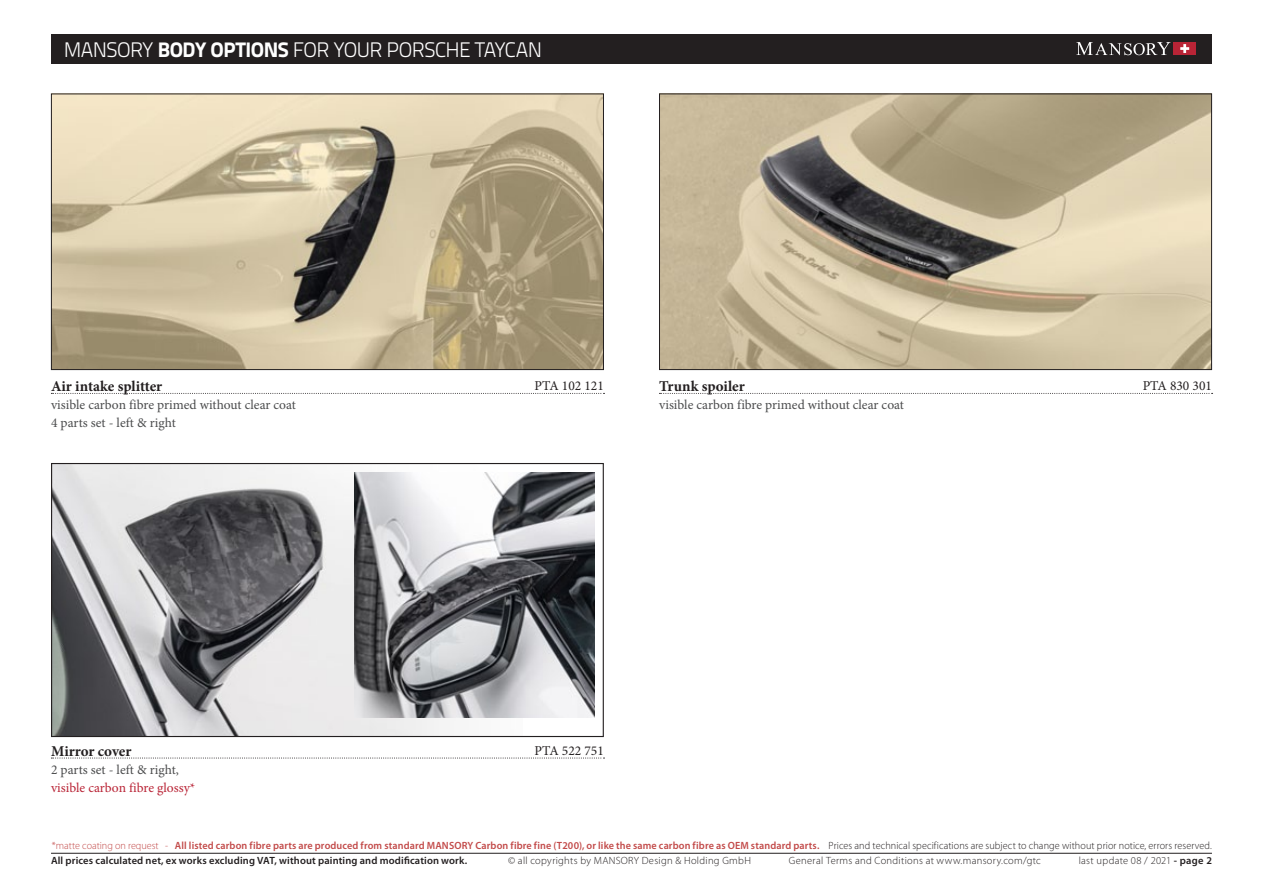
<style>
.page{position:relative;width:1263px;height:893px;background:#fff}
.page>*{position:absolute;margin:0;border:0;box-sizing:border-box;transform-origin:0 0}
.t1{font:300 21px "Titillium Text 22 L";letter-spacing:-.03em;color:#fff}
.name_of_product{font:700 15px "Minion Pro";letter-spacing:-.005em;color:#231f20}
.description{font:13.5px "Minion Pro";color:#4b4c4d}
.NR{font:13.5px "Minion Pro";color:#231f20}
.name_of_product-2{font:13.5px "Minion Pro";color:#b92436}
.t2{font:600 10.5px/15px "Myriad Pro";letter-spacing:.015em;color:#c24a49}
.t3{font:300 10.5px "Myriad Pro";letter-spacing:.03em;color:#231f20}
.s1{font-weight:800}
.s2{font-weight:300}
.s3{font-weight:300;color:#231f20}
.s4{color:#231f20}
.s5{font-weight:600}
</style>
<div class="page">
<div style="left:51px;top:34px;width:1161px;height:30px;background:#231f20"></div>
<div style="left:1174px;top:42px;width:22px;height:13px;background:#b92436"></div>
<svg style="left:1180px;top:44px;width:9px;height:9px"></svg>
<svg style="left:1076px;top:42px;width:95px;height:13px"></svg>
<hr style="left:51px;top:853px;width:1161px;height:1px;background:#231f20">
<img style="left:53px;top:96px;width:549px;height:272px">
<div style="left:51px;top:94px;width:553px;height:276px;border:1px solid #231f20"></div>
<img style="left:661px;top:96px;width:549px;height:272px">
<div style="left:659px;top:94px;width:553px;height:276px;border:1px solid #231f20"></div>
<svg style="left:51px;top:393px;width:553px;height:1px"></svg>
<svg style="left:659px;top:393px;width:553px;height:1px"></svg>
<img style="left:53px;top:465px;width:470px;height:270px">
<div style="left:51px;top:463px;width:553px;height:274px;border:1px solid #231f20"></div>
<svg style="left:51px;top:758px;width:553px;height:1px"></svg>
<img style="left:354px;top:473px;width:240px;height:244px">
<h1 class="t1" style="left:64px;top:34px;width:480px">MANSORY <span class="s1">BODY OPTIONS</span> FOR YOUR PORSCHE TAYCAN</h1>
<p class="name_of_product" style="left:51px;top:376px;width:113px">Air intake splitter</p>
<p class="NR" style="left:534px;top:377px;width:71px">PTA 102 121</p>
<p class="NR" style="left:1143px;top:377px;width:71px">PTA 830 301</p>
<p class="description" style="left:51px;top:396px;width:246px">visible carbon fibre primed without clear coat</p>
<p class="description" style="left:51px;top:414px;width:126px">4 parts set - left &amp; right</p>
<p class="name_of_product" style="left:659px;top:376px;width:87px">Trunk spoiler</p>
<p class="description" style="left:659px;top:396px;width:246px">visible carbon fibre primed without clear coat</p>
<p class="name_of_product" style="left:51px;top:741px;width:82px">Mirror cover</p>
<p class="NR" style="left:534px;top:742px;width:71px">PTA 522 751</p>
<p class="description" style="left:51px;top:761px;width:129px">2 parts set - left &amp; right,</p>
<p class="name_of_product-2" style="left:51px;top:779px;width:146px">visible carbon fibre glossy*</p>
<p class="t2" style="left:51px;top:837px;width:1162px"><span class="s2">*matte coating on request -</span> All listed carbon fibre parts are produced from standard MANSORY Carbon fibre fine (T200), or like the same carbon fibre as OEM standard parts. <span class="s3">Prices and technical specifications are subject to change without prior notice, errors reserved.<br></span><span class="s4">All prices calculated net, ex works excluding VAT, without painting and modification work.</span></p>
<p class="t3" style="left:508px;top:854px;width:244px">© all copyrights by MANSORY Design &amp; Holding GmbH</p>
<p class="t3" style="left:789px;top:854px;width:253px">General Terms and Conditions at www.mansory.com/gtc</p>
<p class="t3" style="left:1079px;top:854px;width:135px">last update 08 / 2021 <span class="s5">- page 2</span></p>
</div>
